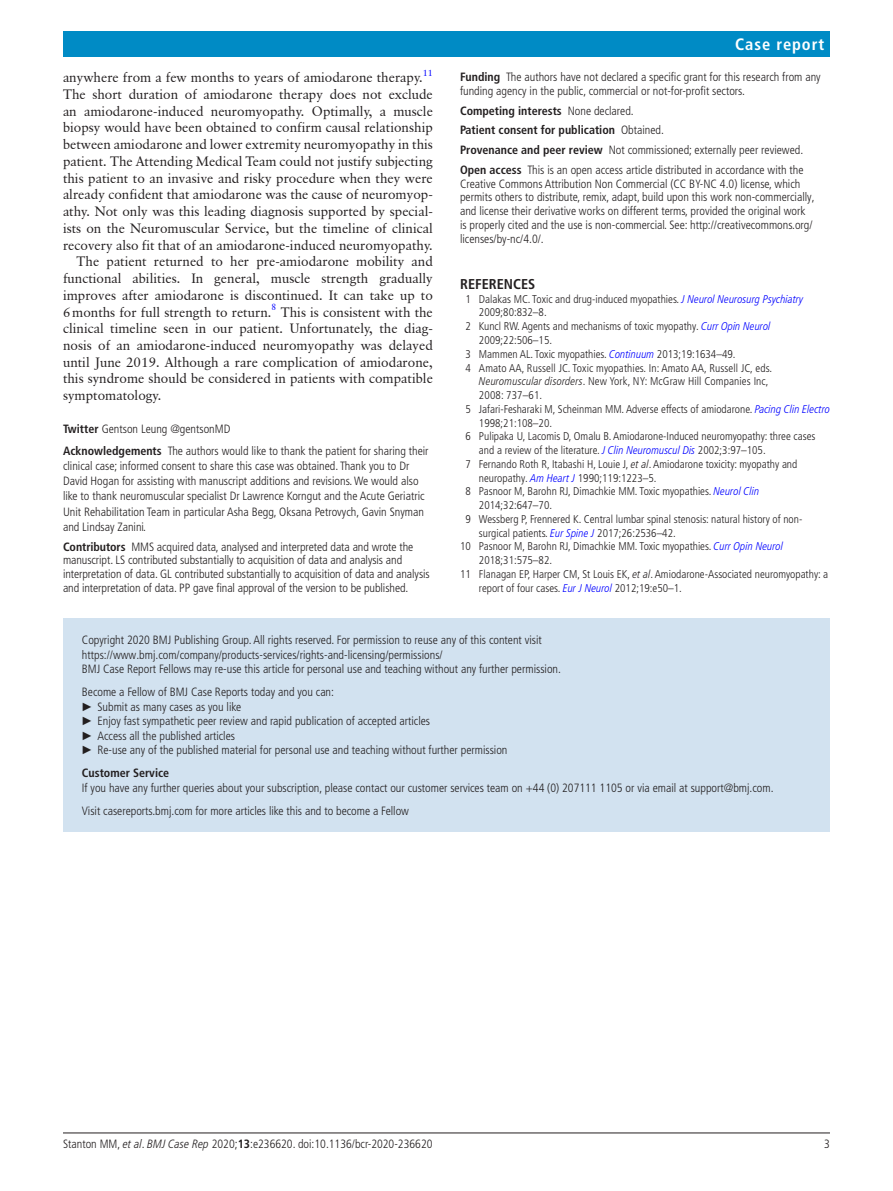
<style>
.page{position:relative;width:893px;height:1191px;background:#fff}
.page>*{position:absolute;margin:0;border:0;box-sizing:border-box;transform-origin:0 0}
.t1{font:700 condensed 16.5px "Frutiger LT Pro";letter-spacing:.055em;color:#fff}
.t2{font:700 condensed 14.25px "Frutiger LT Std";color:#231f20}
.t3{font:13.5px/16.8px "Classical Garamond BT";color:#231f20;text-align:justify}
.t4{font:300 condensed 12px/13.8px "Frutiger LT Pro";color:#231f20}
.t5{font:700 condensed 12px "Frutiger LT Pro";color:#231f20}
.t6{font:300 condensed 11.25px "Frutiger LT Pro";color:#231f20}
.t7{font:9px "Classical Garamond BT";color:#00f}
.s1{font-weight:700}
.s2{font-style:italic;color:#00f}
.s3{font-style:italic}
.s4{font-family:"Arial";font-weight:400;font-stretch:normal}
</style>
<div class="page">
<hr style="left:63px;top:1132px;width:767px;height:1px;background:#231f20">
<div style="left:63px;top:31px;width:767px;height:25px;background:#008bc5"></div>
<div style="left:63px;top:619px;width:767px;height:213px;background:#d2e2f0"></div>
<p class="t3" style="left:63px;top:69px;width:371px">anywhere from a few months to years of amiodarone therapy.<sup>11</sup></p>
<p class="t3" style="left:63px;top:86px;width:371px">The short duration of amiodarone therapy does not exclude</p>
<p class="t3" style="left:63px;top:102px;width:371px">an amiodarone-induced neuromyopathy. Optimally, a muscle</p>
<p class="t3" style="left:63px;top:119px;width:371px">biopsy would have been obtained to confirm causal relationship</p>
<p class="t3" style="left:63px;top:136px;width:371px">between amiodarone and lower extremity neuromyopathy in this</p>
<p class="t3" style="left:63px;top:153px;width:371px">patient. The Attending Medical Team could not justify subjecting</p>
<p class="t3" style="left:63px;top:169px;width:371px">this patient to an invasive and risky procedure when they were</p>
<p class="t3" style="left:63px;top:186px;width:371px">already confident that amiodarone was the cause of neuromyop-</p>
<p class="t3" style="left:63px;top:203px;width:371px">athy. Not only was this leading diagnosis supported by special-</p>
<p class="t3" style="left:63px;top:219px;width:371px">ists on the Neuromuscular Service, but the timeline of clinical</p>
<p class="t3" style="left:63px;top:236px;width:371px">recovery also fit that of an amiodarone-induced neuromyopathy.</p>
<p class="t3" style="left:76px;top:253px;width:358px">The patient returned to her pre-amiodarone mobility and</p>
<p class="t3" style="left:63px;top:270px;width:371px">functional abilities. In general, muscle strength gradually</p>
<p class="t3" style="left:63px;top:286px;width:371px">improves after amiodarone is discontinued. It can take up to</p>
<p class="t3" style="left:63px;top:303px;width:210px">6months for full strength to return.</p>
<p class="t7" style="left:272px;top:302px;width:6px">8</p>
<p class="t3" style="left:63px;top:303px;width:371px;text-indent:218px">This is consistent with the clinical timeline seen in our patient. Unfortunately, the diag&shy;nosis of an amiodarone-induced neuromyopathy was delayed until June 2019. Although a rare complication of amiodarone, this syndrome should be considered in patients with compatible symptomatology.</p>
<p class="t4" style="left:63px;top:419px;width:367px;line-height:21.3px"><span class="s1">Twitter</span> Gentson Leung @gentsonMD<br><span class="s1">Acknowledgements</span> The authors would like to thank the patient for sharing their</p>
<p class="t4" style="left:63px;top:458px;width:363px;line-height:15.3px">clinical case; informed consent to share this case was obtained. Thank you to Dr David Hogan for assisting with manuscript additions and revisions. We would also like to thank neuromuscular specialist Dr Lawrence Korngut and the Acute Geriatric Unit Rehabilitation Team in particular Asha Begg, Oksana Petrovych, Gavin Snyman and Lindsay Zanini.</p>
<p class="t4" style="left:63px;top:539px;width:368px"><span class="s1">Contributors</span> MMS acquired data, analysed and interpreted data and wrote the manuscript. LS contributed substantially to acquisition of data and analysis and interpretation of data. GL contributed substantially to acquisition of data and analysis and interpretation of data. PP gave final approval of the version to be published.</p>
<h1 class="t1" style="left:735px;top:34px;width:91px">Case report</h1>
<p class="t4" style="left:460px;top:70px;width:362px"><span class="s1">Funding</span> The authors have not declared a specific grant for this research from any funding agency in the public, commercial or not-for-profit sectors.</p>
<p class="t4" style="left:460px;top:101px;width:345px;line-height:19.8px"><span class="s1">Competing interests</span> None declared.<br><span class="s1">Patient consent for publication</span> Obtained.<br><span class="s1">Provenance and peer review</span> Not commissioned; externally peer reviewed.<br><span class="s1">Open access</span> This is an open access article distributed in accordance with the</p>
<p class="t4" style="left:460px;top:177px;width:356px">Creative Commons Attribution Non Commercial (CC BY-NC 4.0) license, which permits others to distribute, remix, adapt, build upon this work non-commercially, and license their derivative works on different terms, provided the original work is properly cited and the use is non-commercial. See: http://creativecommons.org/ licenses/by-nc/4.0/.</p>
<p class="t2" style="left:460px;top:275px;width:77px">REFERENCES</p>
<p class="t6" style="left:465px;top:292px;width:339px">1 Dalakas MC. Toxic and drug-induced myopathies. <span class="s2">J Neurol Neurosurg Psychiatry</span></p>
<p class="t6" style="left:479px;top:306px;width:69px">2009;80:832–8.</p>
<p class="t6" style="left:465px;top:320px;width:307px">2 Kuncl RW. Agents and mechanisms of toxic myopathy. <span class="s2">Curr Opin Neurol</span></p>
<p class="t6" style="left:479px;top:334px;width:75px">2009;22:506–15.</p>
<p class="t6" style="left:465px;top:347px;width:272px">3 Mammen AL. Toxic myopathies. <span class="s2">Continuum</span> 2013;19:1634–49.</p>
<p class="t6" style="left:465px;top:361px;width:308px">4 Amato AA, Russell JC. Toxic myopathies. In: Amato AA, Russell JC, eds.</p>
<p class="t6" style="left:479px;top:375px;width:291px"><span class="s3">Neuromuscular disorders</span>. New York, NY: McGraw Hill Companies Inc,</p>
<p class="t6" style="left:479px;top:389px;width:65px">2008: 737–61.</p>
<p class="t6" style="left:465px;top:402px;width:366px">5 Jafari-Fesharaki M, Scheinman MM. Adverse effects of amiodarone. <span class="s2">Pacing Clin Electro</span></p>
<p class="t6" style="left:479px;top:416px;width:75px">1998;21:108–20.</p>
<p class="t6" style="left:465px;top:430px;width:351px">6 Pulipaka U, Lacomis D, Omalu B. Amiodarone-Induced neuromyopathy: three cases</p>
<p class="t6" style="left:479px;top:444px;width:288px">and a review of the literature. <span class="s2">J Clin Neuromuscul Dis</span> 2002;3:97–105.</p>
<p class="t6" style="left:465px;top:457px;width:333px">7 Fernando Roth R, Itabashi H, Louie J, <span class="s3">et al</span>. Amiodarone toxicity: myopathy and</p>
<p class="t6" style="left:479px;top:471px;width:179px">neuropathy. <span class="s2">Am Heart J</span> 1990;119:1223–5.</p>
<p class="t6" style="left:465px;top:485px;width:295px">8 Pasnoor M, Barohn RJ, Dimachkie MM. Toxic myopathies. <span class="s2">Neurol Clin</span></p>
<p class="t6" style="left:479px;top:499px;width:75px">2014;32:647–70.</p>
<p class="t6" style="left:465px;top:512px;width:338px">9 Wessberg P, Frennered K. Central lumbar spinal stenosis: natural history of non-</p>
<p class="t6" style="left:479px;top:526px;width:198px">surgical patients. <span class="s2">Eur Spine J</span> 2017;26:2536–42.</p>
<p class="t6" style="left:460px;top:540px;width:324px">10 Pasnoor M, Barohn RJ, Dimachkie MM. Toxic myopathies. <span class="s2">Curr Opin Neurol</span></p>
<p class="t6" style="left:479px;top:554px;width:75px">2018;31:575–82.</p>
<p class="t6" style="left:460px;top:567px;width:370px">11 Flanagan EP, Harper CM, St Louis EK, <span class="s3">et al</span>. Amiodarone-Associated neuromyopathy: a</p>
<p class="t6" style="left:479px;top:581px;width:204px">report of four cases. <span class="s2">Eur J Neurol</span> 2012;19:e50–1.</p>
<p class="t4" style="left:82px;top:633px;width:481px;line-height:14.4px">Copyright 2020 BMJ Publishing Group. All rights reserved. For permission to reuse any of this content visit https://www.bmj.com/company/products-services/rights-and-licensing/permissions/<br>BMJ Case Report Fellows may re-use this article for personal use and teaching without any further permission.</p>
<p class="t4" style="left:81px;top:685px;width:428px;line-height:14.4px">Become a Fellow of BMJ Case Reports today and you can:<br><span class="s4">►</span> Submit as many cases as you like<br><span class="s4">►</span> Enjoy fast sympathetic peer review and rapid publication of accepted articles<br><span class="s4">►</span> Access all the published articles<br><span class="s4">►</span> Re-use any of the published material for personal use and teaching without further permission</p>
<p class="t5" style="left:82px;top:766px;width:89px">Customer Service</p>
<p class="t4" style="left:82px;top:776px;width:693px;line-height:23.4px">If you have any further queries about your subscription, please contact our customer services team on +44 (0) 207111 1105 or via email at support@bmj.com.<br>Visit casereports.bmj.com for more articles like this and to become a Fellow</p>
<p class="t4" style="left:63px;top:1136px;width:371px">Stanton MM, <span class="s3">et al</span>. <span class="s3">BMJ Case Rep</span> 2020;<span class="s1">13</span>:e236620. doi:10.1136/bcr-2020-236620</p>
<p class="t4" style="left:824px;top:1136px;width:7px">3</p>
</div>
